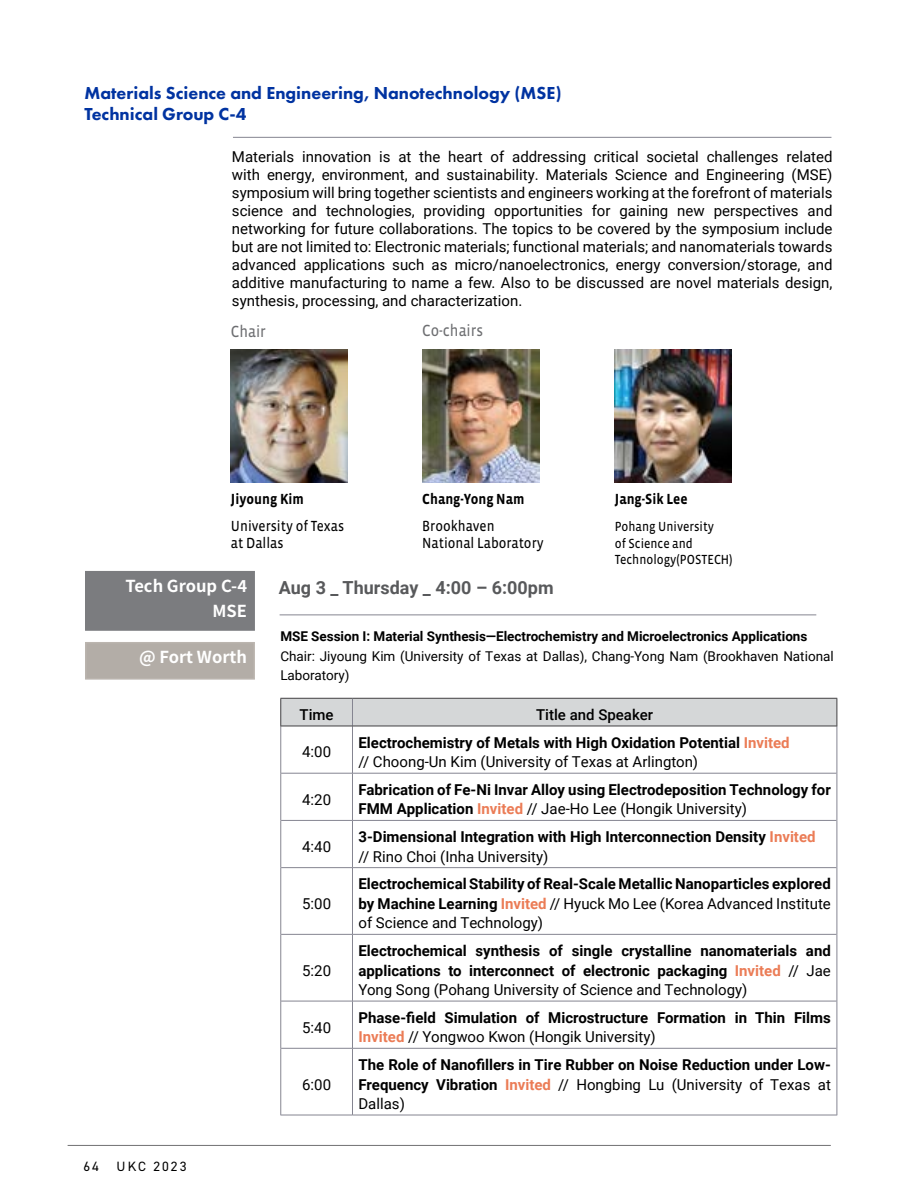
<style>
.page{position:relative;width:918px;height:1188px;background:#fff}
.page>*{position:absolute;margin:0;border:0;box-sizing:border-box;transform-origin:0 0}
.t1{font:800 18px/21.6px "Futura PT";color:#0033a1}
.t2{font:700 18px "Roboto";color:#58595b}
.t3{font:700 16.5px/25.5px "Source Han Sans K";color:#fff;text-align:right}
.t4{font:16.5px "Vista Sans OTCE";color:#6d6e71;scale:.9 1}
.t5{font:700 15px/19.5px "Roboto";color:#000}
.t6{font:15px/18px "Roboto";color:#000;text-align:justify}
.t7{font:15px/16.5px "Vista Sans OTCE";color:#000;scale:.9 1}
.t8{font:700 15px "Vista Sans OTCE";color:#000;scale:.9 1}
.t9{font:500 15px "Roboto";color:#000}
.t10{font:13.5px/19.5px "Roboto";color:#000}
.t11{font:700 13.5px "Roboto";letter-spacing:-.005em;color:#000}
.t12{font:13.5px/16.5px "Vista Sans OTCE";color:#000;scale:.9 1}
.t13{font:13.5px "DIN2014";letter-spacing:.15em;color:#000}
.s1{color:#eb7c56}
.s2{font-weight:400}
</style>
<div class="page">
<hr style="left:233px;top:137px;width:598px;height:1px;background:#858591">
<img style="left:231px;top:350px;width:117px;height:132px">
<div style="left:86px;top:572px;width:168px;height:58px;background:#7b7c7f"></div>
<div style="left:85px;top:571px;width:170px;height:60px;border:2px solid #7b7c7f"></div>
<div style="left:86px;top:643px;width:168px;height:36px;background:#b3ada7"></div>
<div style="left:85px;top:642px;width:170px;height:38px;border:2px solid #bbb5af"></div>
<hr style="left:280px;top:615px;width:536px;height:1px;background:#858591">
<hr style="left:352px;top:726px;width:1px;height:47px;background:#858591">
<hr style="left:281px;top:773px;width:71px;height:1px;background:#858591">
<hr style="left:352px;top:773px;width:485px;height:1px;background:#858591">
<hr style="left:352px;top:773px;width:1px;height:47px;background:#858591">
<hr style="left:281px;top:820px;width:71px;height:1px;background:#858591">
<hr style="left:352px;top:820px;width:485px;height:1px;background:#858591">
<hr style="left:352px;top:821px;width:1px;height:46px;background:#858591">
<hr style="left:281px;top:867px;width:71px;height:1px;background:#858591">
<hr style="left:352px;top:867px;width:485px;height:1px;background:#858591">
<hr style="left:352px;top:868px;width:1px;height:66px;background:#858591">
<hr style="left:281px;top:934px;width:71px;height:1px;background:#858591">
<hr style="left:352px;top:934px;width:485px;height:1px;background:#858591">
<hr style="left:352px;top:935px;width:1px;height:66px;background:#858591">
<hr style="left:281px;top:1001px;width:71px;height:1px;background:#858591">
<hr style="left:352px;top:1001px;width:485px;height:1px;background:#858591">
<hr style="left:352px;top:1001px;width:1px;height:47px;background:#858591">
<hr style="left:281px;top:1048px;width:71px;height:1px;background:#858591">
<hr style="left:352px;top:1048px;width:485px;height:1px;background:#858591">
<hr style="left:352px;top:1048px;width:1px;height:67px;background:#858591">
<hr style="left:280px;top:1115px;width:72px;height:1px;background:#858591">
<hr style="left:352px;top:1115px;width:485px;height:1px;background:#858591">
<hr style="left:280px;top:726px;width:1px;height:47px;background:#858591">
<hr style="left:837px;top:726px;width:1px;height:47px;background:#858591">
<hr style="left:280px;top:773px;width:1px;height:47px;background:#858591">
<hr style="left:837px;top:773px;width:1px;height:47px;background:#858591">
<hr style="left:280px;top:820px;width:1px;height:48px;background:#858591">
<hr style="left:837px;top:820px;width:1px;height:48px;background:#858591">
<hr style="left:280px;top:868px;width:1px;height:66px;background:#858591">
<hr style="left:837px;top:868px;width:1px;height:66px;background:#858591">
<hr style="left:280px;top:934px;width:1px;height:67px;background:#858591">
<hr style="left:837px;top:934px;width:1px;height:67px;background:#858591">
<hr style="left:280px;top:1001px;width:1px;height:47px;background:#858591">
<hr style="left:837px;top:1001px;width:1px;height:47px;background:#858591">
<hr style="left:280px;top:1048px;width:1px;height:67px;background:#858591">
<hr style="left:837px;top:1048px;width:1px;height:67px;background:#858591">
<svg style="left:280px;top:698px;width:558px;height:28px;background:#cdcfd0"></svg>
<hr style="left:280px;top:726px;width:72px;height:1px;background:#414042">
<hr style="left:352px;top:726px;width:485px;height:1px;background:#414042">
<img style="left:422px;top:350px;width:117px;height:132px">
<img style="left:615px;top:350px;width:117px;height:132px">
<hr style="left:68px;top:1145px;width:763px;height:1px;background:#717172">
<p class="t1" style="left:85px;top:82px;width:479px">Materials Science and Engineering, Nanotechnology (MSE)<br>Technical Group C-4</p>
<p class="t6" style="left:232px;top:147px;width:602px">Materials innovation is at the heart of addressing critical societal challenges related with energy, environment, and sustainability. Materials Science and Engineering (MSE) symposium will bring together scientists and engineers working at the forefront of materials science and technologies, providing opportunities for gaining new perspectives and networking for future collaborations. The topics to be covered by the symposium include but are not limited to: Electronic materials; functional materials; and nanomaterials towards advanced applications such as micro/nanoelectronics, energy conversion/storage, and additive manufacturing to name a few. Also to be discussed are novel materials design, synthesis, processing, and characterization.</p>
<p class="t4" style="left:231px;top:322px;width:40px">Chair</p>
<p class="t4" style="left:422px;top:321px;width:69px">Co-chairs</p>
<p class="t8" style="left:231px;top:491px;width:83px">Jiyoung Kim</p>
<p class="t7" style="left:231px;top:518px;width:127px">University of Texas at Dallas</p>
<p class="t8" style="left:422px;top:491px;width:115px">Chang-Yong Nam</p>
<p class="t7" style="left:422px;top:518px;width:136px">Brookhaven<br>National Laboratory</p>
<p class="t8" style="left:615px;top:491px;width:82px">Jang-Sik Lee</p>
<p class="t12" style="left:615px;top:518px;width:132px">Pohang University<br>of Science and<br>Technology(POSTECH)</p>
<p class="t3" style="left:125px;top:574px;width:123px">Tech Group C-4<br>MSE</p>
<p class="t3" style="left:139px;top:645px;width:110px">@ Fort Worth</p>
<p class="t13" style="left:84px;top:1158px;width:17px">64</p>
<p class="t13" style="left:117px;top:1158px;width:71px">UKC 2023</p>
<p class="t2" style="left:279px;top:575px;width:276px">Aug 3 _ Thursday _ 4:00 – 6:00pm</p>
<p class="t11" style="left:280px;top:627px;width:529px">MSE Session I: Material Synthesis—Electrochemistry and Microelectronics Applications</p>
<p class="t10" style="left:280px;top:646px;width:555px">Chair: Jiyoung Kim (University of Texas at Dallas), Chang-Yong Nam (Brookhaven National<br>Laboratory)</p>
<p class="t9" style="left:300px;top:704px;width:36px">Time</p>
<p class="t9" style="left:536px;top:704px;width:119px">Title and Speaker</p>
<p class="t6" style="left:302px;top:743px;width:30px">4:00</p>
<p class="t5" style="left:358px;top:732px;width:433px">Electrochemistry of Metals with High Oxidation Potential <span class="s1">Invited </span><span class="s2">// Choong-Un Kim (University of Texas at Arlington)</span></p>
<p class="t6" style="left:302px;top:790px;width:30px">4:20</p>
<p class="t5" style="left:358px;top:779px;width:474px">Fabrication of Fe-Ni Invar Alloy using Electrodeposition Technology for<br>FMM Application <span class="s1">Invited</span> <span class="s2">// Jae-Ho Lee (Hongik University)</span></p>
<p class="t6" style="left:302px;top:837px;width:30px">4:40</p>
<p class="t5" style="left:358px;top:827px;width:459px">3-Dimensional Integration with High Interconnection Density <span class="s1">Invited </span><span class="s2">// Rino Choi (Inha University)</span></p>
<p class="t6" style="left:302px;top:894px;width:30px">5:00</p>
<p class="t5" style="left:358px;top:874px;width:474px;text-align:justify">Electrochemical Stability of Real-Scale Metallic Nanoparticles explored by Machine Learning <span class="s1">Invited</span> <span class="s2">// Hyuck Mo Lee (Korea Advanced Institute of Science and Technology)</span></p>
<p class="t6" style="left:302px;top:961px;width:30px">5:20</p>
<p class="t5" style="left:358px;top:940px;width:474px;text-align:justify">Electrochemical synthesis of single crystalline nanomaterials and applications to interconnect of electronic packaging <span class="s1">Invited</span> <span class="s2">// Jae Yong Song (Pohang University of Science and Technology)</span></p>
<p class="t6" style="left:302px;top:1018px;width:30px">5:40</p>
<p class="t5" style="left:358px;top:1007px;width:474px">Phase-field Simulation of Microstructure Formation in Thin Films<br><span class="s1">Invited</span> <span class="s2">// Yongwoo Kwon (Hongik University)</span></p>
<p class="t6" style="left:302px;top:1075px;width:30px">6:00</p>
<p class="t5" style="left:358px;top:1054px;width:474px;text-align:justify">The Role of Nanofillers in Tire Rubber on Noise Reduction under Low-Frequency Vibration <span class="s1">Invited</span> <span class="s2">// Hongbing Lu (University of Texas at Dallas)</span></p>
</div>
